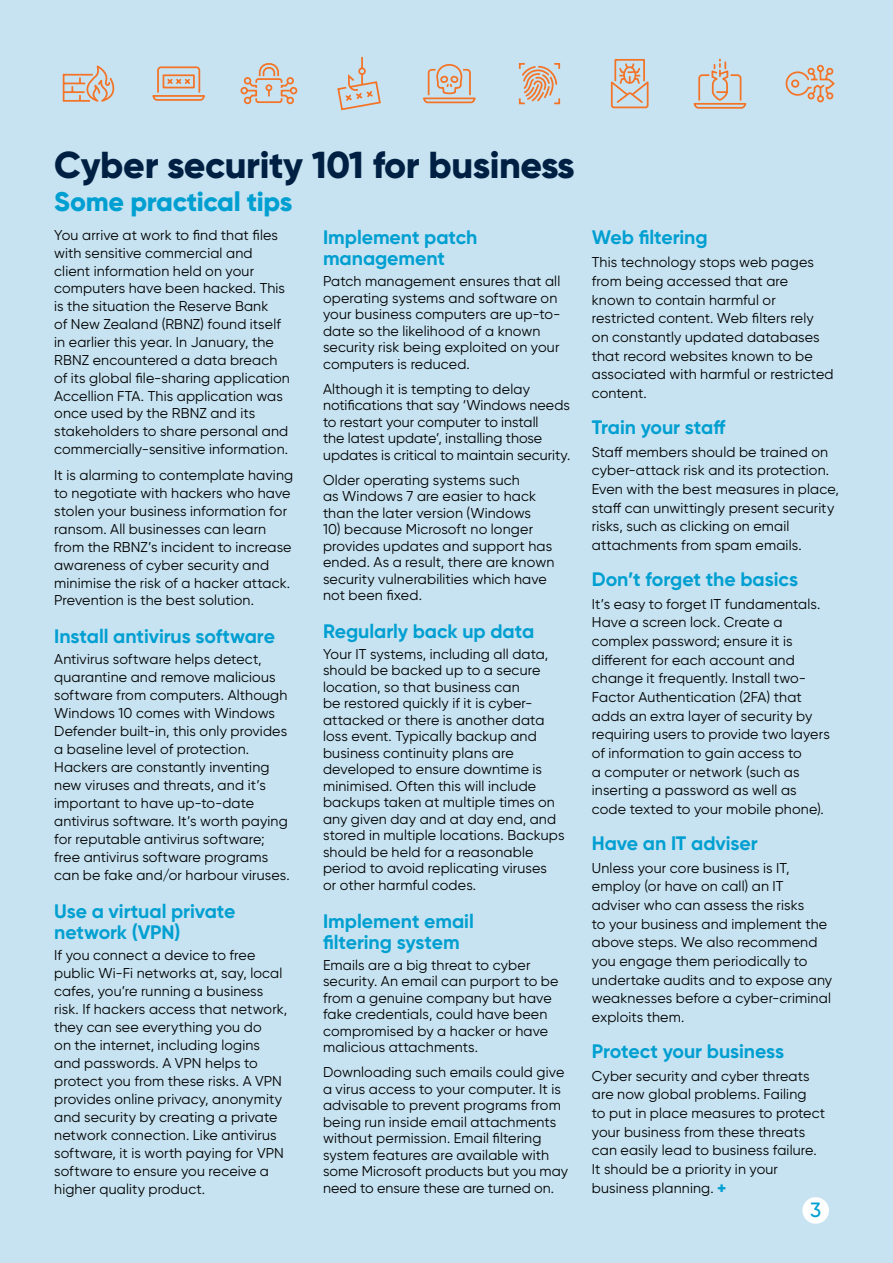
<style>
.page{position:relative;width:893px;height:1263px;background:#c7e3f1}
.page>*{position:absolute;margin:0;border:0;box-sizing:border-box;transform-origin:0 0}
.t1{font:800 37.5px "Gilroy";letter-spacing:-.01em;color:#002043}
.t2{font:800 27px "Gilroy";letter-spacing:-.01em;color:#009fd1}
.t3{font:500 20.7px "Gilroy";color:#009fd1}
.t4{font:700 19.5px/21px "Gilroy";letter-spacing:-.005em;color:#009fd1}
.t5{font:14.25px/16.5px "Gilroy";letter-spacing:.01em;color:#000}
.s1{font-weight:800;font-size:16.5px;color:#009fd1}
</style>
<div class="page">
<div style="left:802px;top:1197px;width:27px;height:27px;background:#fff;border-radius:50%"></div>
<svg style="left:518px;top:63px;width:43px;height:42px"></svg>
<svg style="left:423px;top:64px;width:53px;height:40px"></svg>
<svg style="left:337px;top:56px;width:44px;height:55px"></svg>
<svg style="left:152px;top:66px;width:53px;height:35px"></svg>
<svg style="left:610px;top:59px;width:39px;height:50px"></svg>
<svg style="left:785px;top:64px;width:50px;height:39px"></svg>
<svg style="left:62px;top:66px;width:53px;height:36px"></svg>
<svg style="left:240px;top:63px;width:58px;height:42px"></svg>
<svg style="left:693px;top:59px;width:54px;height:50px"></svg>
<h1 class="t1" style="left:54px;top:148px;width:522px">Cyber security 101 for business</h1>
<h2 class="t2" style="left:54px;top:189px;width:240px">Some practical tips</h2>
<p class="t5" style="left:54px;top:227px;width:237px;line-height:17.9px">You arrive at work to find that files with sensitive commercial and client information held on your computers have been hacked. This is the situation the Reserve Bank<br>of New Zealand (RBNZ) found itself in earlier this year. In January, the RBNZ encountered a data breach of its global file-sharing application Accellion FTA. This application was once used by the RBNZ and its stakeholders to share personal and commercially-sensitive information.</p>
<p class="t5" style="left:54px;top:467px;width:241px;line-height:17.9px">It is alarming to contemplate having to negotiate with hackers who have stolen your business information for ransom. All businesses can learn from the RBNZ’s incident to increase awareness of cyber security and minimise the risk of a hacker attack.<br>Prevention is the best solution.</p>
<h3 class="t4" style="left:54px;top:627px;width:222px">Install antivirus software</h3>
<p class="t5" style="left:54px;top:651px;width:237px;line-height:18px">Antivirus software helps detect, quarantine and remove malicious software from computers. Although Windows 10 comes with Windows Defender built-in, this only provides a baseline level of protection.<br>Hackers are constantly inventing new viruses and threats, and it’s important to have up-to-date antivirus software. It’s worth paying for reputable antivirus software; free antivirus software programs can be fake and/or harbour viruses.</p>
<h3 class="t4" style="left:54px;top:902px;width:183px">Use a virtual private network (VPN)</h3>
<p class="t5" style="left:54px;top:947px;width:235px;line-height:18px">If you connect a device to free public Wi-Fi networks at, say, local cafes, you’re running a business risk. If hackers access that network, they can see everything you do<br>on the internet, including logins and passwords. A VPN helps to protect you from these risks. A VPN provides online privacy, anonymity and security by creating a private network connection. Like antivirus software, it is worth paying for VPN software to ensure you receive a higher quality product.</p>
<h3 class="t4" style="left:323px;top:228px;width:156px">Implement patch management</h3>
<p class="t5" style="left:323px;top:274px;width:239px">Patch management ensures that all operating systems and software on your business computers are up-to&shy;date so the likelihood of a known security risk being exploited on your computers is reduced.</p>
<p class="t5" style="left:323px;top:381px;width:249px">Although it is tempting to delay notifications that say ‘Windows needs to restart your computer to install<br>the latest update’, installing those updates is critical to maintain security.</p>
<p class="t5" style="left:323px;top:472px;width:215px">Older operating systems such as Windows 7 are easier to hack than the later version (Windows</p>
<p class="t5" style="left:323px;top:522px;width:233px">10) because Microsoft no longer provides updates and support has ended. As a result, there are known security vulnerabilities which have not been fixed.</p>
<h3 class="t4" style="left:323px;top:622px;width:213px">Regularly back up data</h3>
<p class="t5" style="left:323px;top:646px;width:243px">Your IT systems, including all data, should be backed up to a secure location, so that business can<br>be restored quickly if it is cyber&shy;attacked or there is another data loss event. Typically backup and business continuity plans are developed to ensure downtime is minimised. Often this will include backups taken at multiple times on any given day and at day end, and stored in multiple locations. Backups should be held for a reasonable period to avoid replicating viruses<br>or other harmful codes.</p>
<h3 class="t4" style="left:323px;top:912px;width:152px">Implement email filtering system</h3>
<p class="t5" style="left:323px;top:957px;width:237px">Emails are a big threat to cyber security. An email can purport to be from a genuine company but have fake credentials, could have been compromised by a hacker or have malicious attachments.</p>
<p class="t5" style="left:323px;top:1065px;width:247px">Downloading such emails could give a virus access to your computer. It is advisable to prevent programs from being run inside email attachments without permission. Email filtering system features are available with some Microsoft products but you may need to ensure these are turned on.</p>
<h3 class="t4" style="left:592px;top:228px;width:117px">Web filtering</h3>
<p class="t5" style="left:592px;top:254px;width:243px;line-height:18.8px">This technology stops web pages from being accessed that are known to contain harmful or restricted content. Web filters rely on constantly updated databases that record websites known to be associated with harmful or restricted content.</p>
<h3 class="t4" style="left:592px;top:418px;width:135px">Train your staff</h3>
<p class="t5" style="left:592px;top:443px;width:249px;line-height:18.8px">Staff members should be trained on cyber-attack risk and its protection.<br>Even with the best measures in place, staff can unwittingly present security risks, such as clicking on email attachments from spam emails.</p>
<h3 class="t4" style="left:592px;top:570px;width:208px">Don’t forget the basics</h3>
<p class="t5" style="left:592px;top:595px;width:239px;line-height:18.8px">It’s easy to forget IT fundamentals.<br>Have a screen lock. Create a complex password; ensure it is different for each account and change it frequently. Install two-<br>Factor Authentication (2FA) that adds an extra layer of security by requiring users to provide two layers of information to gain access to<br>a computer or network (such as inserting a password as well as code texted to your mobile phone).</p>
<h3 class="t4" style="left:592px;top:834px;width:167px">Have an IT adviser</h3>
<p class="t5" style="left:592px;top:859px;width:242px;line-height:18.8px">Unless your core business is IT, employ (or have on call) an IT adviser who can assess the risks<br>to your business and implement the above steps. We also recommend you engage them periodically to undertake audits and to expose any weaknesses before a cyber-criminal exploits them.</p>
<h3 class="t4" style="left:592px;top:1042px;width:194px">Protect your business</h3>
<p class="t5" style="left:592px;top:1067px;width:235px;line-height:18.8px">Cyber security and cyber threats are now global problems. Failing<br>to put in place measures to protect your business from these threats can easily lead to business failure.<br>It should be a priority in your business planning. <span class="s1">+</span></p>
<h3 class="t3" style="left:810px;top:1199px;width:13px">3</h3>
</div>
